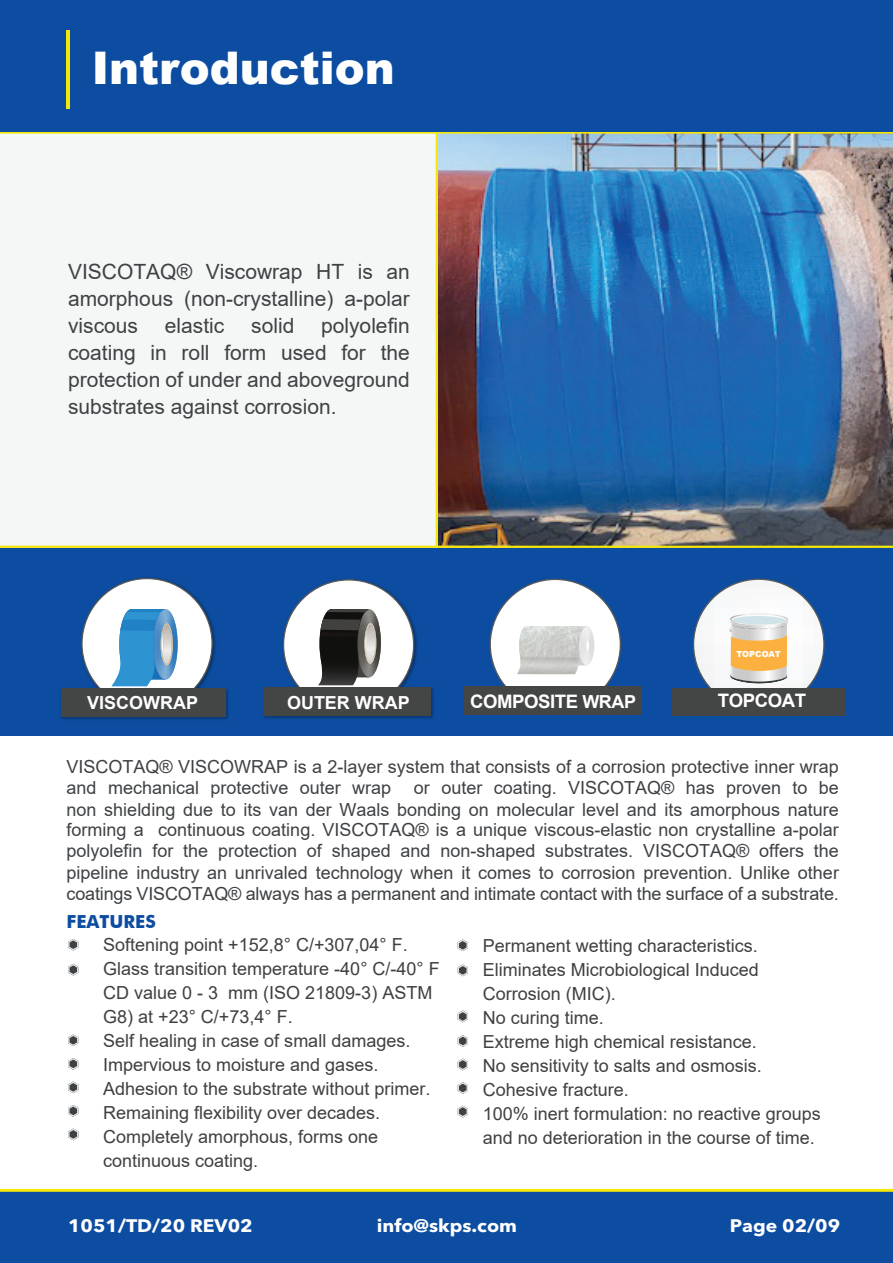
<style>
.page{position:relative;width:893px;height:1263px;background:#fff}
.page>*{position:absolute;margin:0;border:0;box-sizing:border-box;transform-origin:0 0}
.t1{font:900 45px "Arial";color:#fff}
.t2{font:21px/27px "Arial";color:#3f4144;text-align:justify}
.t3{font:700 18.6px "Arial";letter-spacing:-.02em;color:#fff}
.t4{font:18px/21px "Arial";color:#3e4144}
.t5{font:18px/24px "Arial";color:#414041}
.t6{font:700 18px "Avenir Next LT Pro";color:#fff;scale:1.07 1}
.t7{font:700 18px "Arial";color:#fff}
.t8{font:700 18px "Futura BT";color:#0d4da1}
.t9{font:900 8.4px "Arial";letter-spacing:-.005em;color:#fff}
.s1{font-size:18px}
</style>
<div class="page">
<div style="left:0;top:130px;width:893px;height:457px;background:#f5f7f7"></div>
<img style="left:439px;top:134px;width:454px;height:412px">
<div style="left:0;top:548px;width:893px;height:222px;background:#0d4da1"></div>
<div style="left:0;top:737px;width:893px;height:526px;background:#fff"></div>
<svg style="left:68px;top:939px;width:10px;height:11px"></svg>
<svg style="left:68px;top:964px;width:10px;height:11px"></svg>
<svg style="left:68px;top:1034px;width:10px;height:12px"></svg>
<svg style="left:68px;top:1058px;width:10px;height:12px"></svg>
<svg style="left:68px;top:1081px;width:10px;height:12px"></svg>
<svg style="left:68px;top:1105px;width:10px;height:12px"></svg>
<svg style="left:68px;top:1128px;width:10px;height:12px"></svg>
<svg style="left:458px;top:939px;width:10px;height:12px"></svg>
<svg style="left:458px;top:964px;width:10px;height:12px"></svg>
<svg style="left:458px;top:1010px;width:10px;height:12px"></svg>
<svg style="left:458px;top:1035px;width:10px;height:12px"></svg>
<svg style="left:458px;top:1058px;width:10px;height:12px"></svg>
<svg style="left:458px;top:1082px;width:10px;height:12px"></svg>
<svg style="left:458px;top:1106px;width:10px;height:11px"></svg>
<hr style="left:0;top:131px;width:893px;height:3px;background:#f4e609">
<hr style="left:0;top:546px;width:893px;height:2px;background:#f4e609">
<hr style="left:436px;top:133px;width:2px;height:413px;background:#f4e609">
<div style="left:0;top:0;width:893px;height:131px;background:#0d4da1"></div>
<hr style="left:66px;top:30px;width:4px;height:79px;background:#f4e609">
<div style="left:694px;top:579px;width:130px;height:131px;background:#f8f8f9;border-radius:65px"></div>
<div style="left:729px;top:669px;width:59px;height:15px;background:#fff;border-radius:50%"></div>
<svg style="left:730px;top:669px;width:58px;height:15px"></svg>
<div style="left:730px;top:669px;width:58px;height:14px;background:#434647;border-radius:50%"></div>
<div style="left:731px;top:669px;width:55px;height:14px;background:#33393a;border-radius:50%"></div>
<svg style="left:729px;top:613px;width:59px;height:69px"></svg>
<div style="left:732px;top:616px;width:54px;height:9px;background:#cfe2e7;border-radius:50%"></div>
<img style="left:60px;top:577px;width:169px;height:143px">
<div style="left:82px;top:579px;width:130px;height:130px;background:#fff;border-radius:65px"></div>
<svg style="left:111px;top:609px;width:67px;height:77px"></svg>
<div style="left:61px;top:688px;width:164px;height:28px;background:#444545"></div>
<div style="left:463px;top:686px;width:178px;height:29px;background:#444545"></div>
<img style="left:263px;top:579px;width:171px;height:140px">
<svg style="left:283px;top:580px;width:131px;height:107px;background:#9ca5b1"></svg>
<div style="left:263px;top:687px;width:167px;height:29px;background:#444545"></div>
<svg style="left:490px;top:579px;width:131px;height:107px"></svg>
<div style="left:672px;top:688px;width:173px;height:28px;background:#444545"></div>
<div style="left:0;top:1189px;width:893px;height:74px;background:#0d4da1"></div>
<svg style="left:0;top:1188px;width:893px;height:4px;background:#ebe445"></svg>
<h1 class="t1" style="left:92px;top:35px;width:305px">Introduction</h1>
<p class="t2" style="left:68px;top:258px;width:343px">VISCOTAQ® Viscowrap HT is an amorphous (non-crystalline) a-polar viscous</p>
<p class="t2" style="left:68px;top:312px;width:343px;text-indent:253px">polyolefin coating in roll form used for the protection of under and aboveground substrates against corrosion.</p>
<p class="t2" style="left:165px;top:312px;width:61px">elastic</p>
<p class="t2" style="left:251px;top:312px;width:45px">solid</p>
<p class="t9" style="left:736px;top:648px;width:46px">TOPCOAT</p>
<p class="t7" style="left:87px;top:689px;width:112px">VISCOWRAP</p>
<p class="t7" style="left:287px;top:689px;width:124px">OUTER WRAP</p>
<p class="t3" style="left:470px;top:689px;width:167px">COMPOSITE <span class="s1">WRAP</span></p>
<p class="t3" style="left:718px;top:688px;width:90px">TOPCOAT</p>
<p class="t4" style="left:67px;top:756px;width:774px">VISCOTAQ® VISCOWRAP is a 2-layer system that consists of a corrosion protective inner wrap and mechanical protective outer wrap</p>
<p class="t4" style="left:67px;top:777px;width:774px;text-align:justify;text-indent:347px">or outer coating. VISCOTAQ® has proven to be non shielding due to its van der Waals bonding on molecular level and its amorphous nature forming a continuous coating. VISCOTAQ® is a unique viscous-elastic non crystalline a-polar polyolefin for the protection of shaped and non-shaped substrates. VISCOTAQ® offers the pipeline industry an unrivaled technology when it comes to corrosion prevention. Unlike other coatings VISCOTAQ® always has a permanent and intimate contact with the surface of a substrate.</p>
<p class="t8" style="left:67px;top:910px;width:91px">FEATURES</p>
<p class="t5" style="left:103px;top:933px;width:338px">Softening point +152,8° C/+307,04° F.<br>Glass transition temperature -40° C/-40° F CD value 0 - 3 mm (ISO 21809-3) ASTM G8) at +23° C/+73,4° F.<br>Self healing in case of small damages.<br>Impervious to moisture and gases.<br>Adhesion to the substrate without primer.<br>Remaining flexibility over decades.<br>Completely amorphous, forms one continuous coating.</p>
<p class="t5" style="left:483px;top:933px;width:340px">Permanent wetting characteristics.<br>Eliminates Microbiological Induced<br>Corrosion (MIC).<br>No curing time.<br>Extreme high chemical resistance.<br>No sensitivity to salts and osmosis.<br>Cohesive fracture.<br>100% inert formulation: no reactive groups and no deterioration in the course of time.</p>
<p class="t6" style="left:68px;top:1214px;width:174px">1051/TD/20 REV02</p>
<p class="t6" style="left:377px;top:1214px;width:133px">info@skps.com</p>
<p class="t6" style="left:730px;top:1214px;width:105px">Page 02/09</p>
</div>
